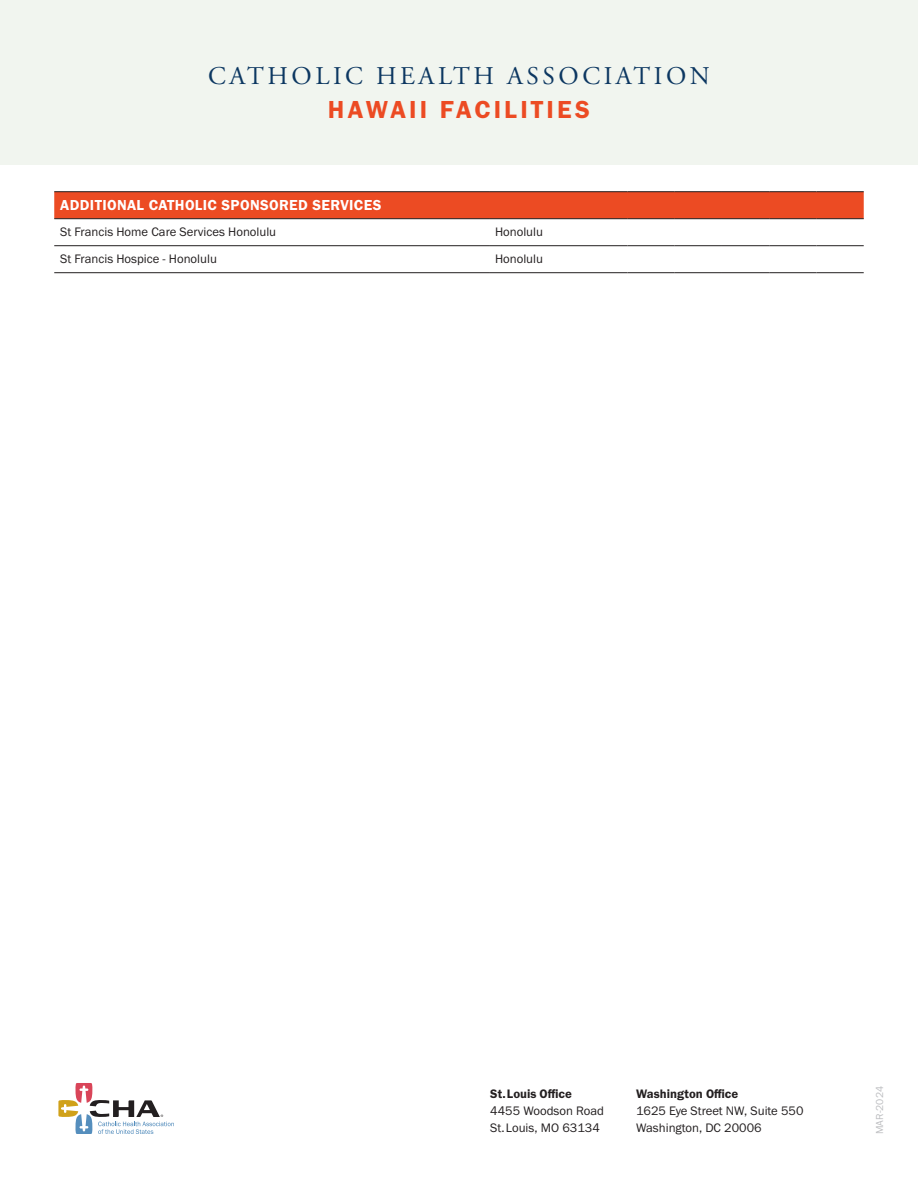
<style>
.page{position:relative;width:918px;height:1188px;background:#fff}
.page>*{position:absolute;margin:0;border:0;box-sizing:border-box;transform-origin:0 0}
.t1{font:25.5px "Adobe Garamond Pro";letter-spacing:.14em;color:#0c3761}
.t2{font:25.5px "Franklin Gothic URW Dem";letter-spacing:.125em;color:#ec4b23}
.t3{font:15px "Franklin Gothic URW Dem";letter-spacing:.025em;color:#fff}
.Call_Out_Box_Body{font:12.75px/17.2px "Franklin Gothic URW Boo";color:#231f20}
.t4{font:10.5px "Franklin Gothic URW Boo";color:#bcbdc0}
.s1{font-family:"Franklin Gothic URW Dem"}
</style>
<div class="page">
<div style="left:0;top:0;width:918px;height:165px;background:#f1f5ef"></div>
<div style="left:54px;top:192px;width:810px;height:26px;background:#ec4b23"></div>
<hr style="left:54px;top:191px;width:435px;height:1px;background:#231f20">
<hr style="left:489px;top:191px;width:138px;height:1px;background:#231f20">
<hr style="left:627px;top:191px;width:48px;height:1px;background:#231f20">
<hr style="left:675px;top:191px;width:47px;height:1px;background:#231f20">
<hr style="left:722px;top:191px;width:47px;height:1px;background:#231f20">
<hr style="left:769px;top:191px;width:47px;height:1px;background:#231f20">
<hr style="left:816px;top:191px;width:48px;height:1px;background:#231f20">
<hr style="left:54px;top:218px;width:435px;height:1px;background:#231f20">
<hr style="left:489px;top:218px;width:138px;height:1px;background:#231f20">
<hr style="left:627px;top:218px;width:48px;height:1px;background:#231f20">
<hr style="left:675px;top:218px;width:47px;height:1px;background:#231f20">
<hr style="left:722px;top:218px;width:47px;height:1px;background:#231f20">
<hr style="left:769px;top:218px;width:47px;height:1px;background:#231f20">
<hr style="left:816px;top:218px;width:48px;height:1px;background:#231f20">
<hr style="left:54px;top:245px;width:435px;height:1px;background:#231f20">
<hr style="left:489px;top:245px;width:138px;height:1px;background:#231f20">
<hr style="left:627px;top:245px;width:48px;height:1px;background:#231f20">
<hr style="left:675px;top:245px;width:47px;height:1px;background:#231f20">
<hr style="left:722px;top:245px;width:47px;height:1px;background:#231f20">
<hr style="left:769px;top:245px;width:47px;height:1px;background:#231f20">
<hr style="left:816px;top:245px;width:48px;height:1px;background:#231f20">
<hr style="left:54px;top:272px;width:435px;height:1px;background:#231f20">
<hr style="left:489px;top:272px;width:138px;height:1px;background:#231f20">
<hr style="left:627px;top:272px;width:48px;height:1px;background:#231f20">
<hr style="left:675px;top:272px;width:47px;height:1px;background:#231f20">
<hr style="left:722px;top:272px;width:47px;height:1px;background:#231f20">
<hr style="left:769px;top:272px;width:47px;height:1px;background:#231f20">
<hr style="left:816px;top:272px;width:48px;height:1px;background:#231f20">
<svg style="left:58px;top:1083px;width:116px;height:51px"></svg>
<p class="t1" style="left:208px;top:60px;width:503px">CATHOLIC HEALTH ASSOCIATION</p>
<p class="t2" style="left:328px;top:94px;width:264px">HAWAII FACILITIES</p>
<p class="t3" style="left:60px;top:196px;width:323px">ADDITIONAL CATHOLIC SPONSORED SERVICES</p>
<p class="Call_Out_Box_Body" style="left:60px;top:223px;width:217px">St Francis Home Care Services Honolulu</p>
<p class="Call_Out_Box_Body" style="left:495px;top:223px;width:50px">Honolulu</p>
<p class="Call_Out_Box_Body" style="left:60px;top:250px;width:158px">St Francis Hospice - Honolulu</p>
<p class="Call_Out_Box_Body" style="left:495px;top:250px;width:50px">Honolulu</p>
<p class="Call_Out_Box_Body" style="left:490px;top:1085px;width:115px"><span class="s1">St. Louis Office<br></span>4455 Woodson Road<br>St. Louis, MO 63134</p>
<p class="Call_Out_Box_Body" style="left:636px;top:1085px;width:169px"><span class="s1">Washington Office<br></span>1625 Eye Street NW, Suite 550<br>Washington, DC 20006</p>
<p class="t4" style="left:873px;top:1134px;width:49px;rotate:-90deg">MAR-2024</p>
</div>
